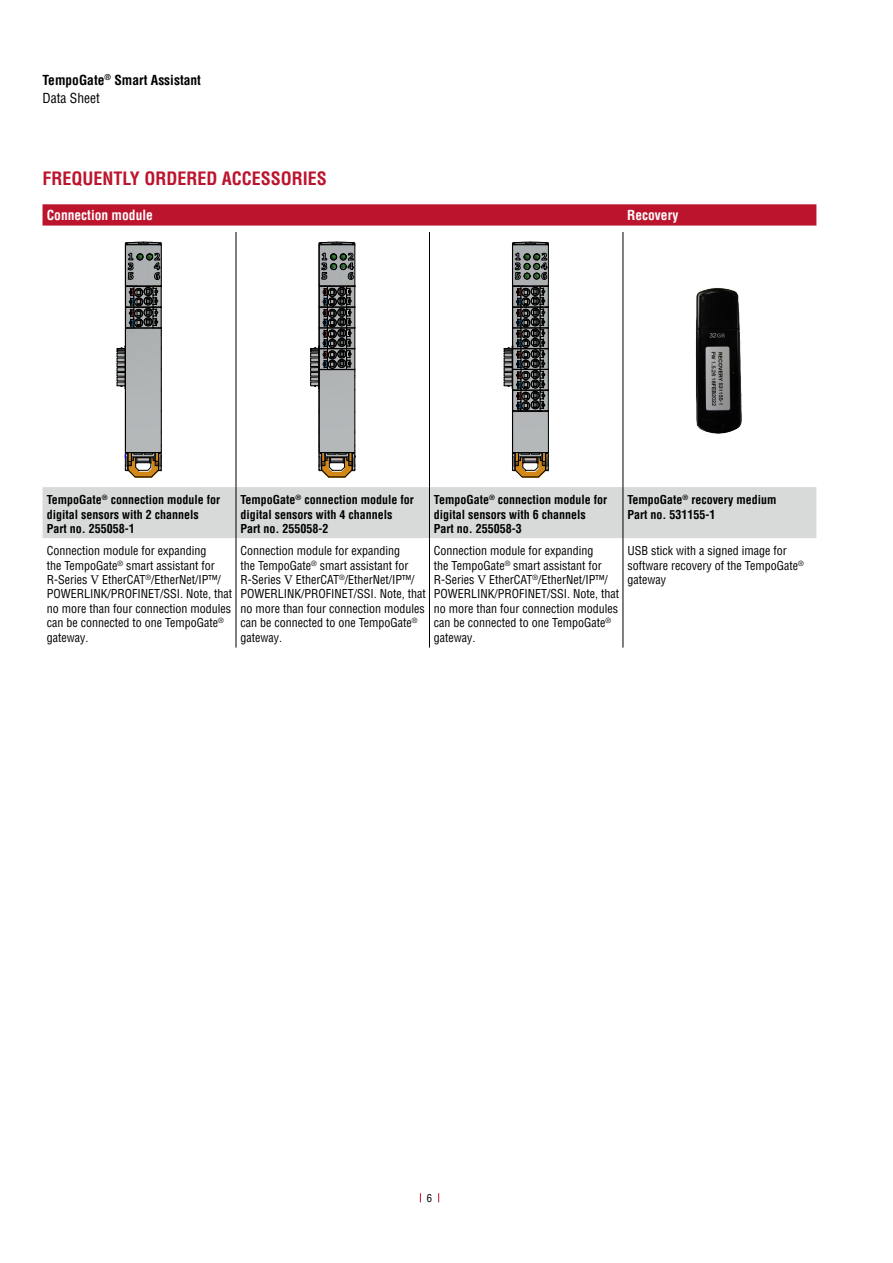
<style>
.page{position:relative;width:893px;height:1263px;background:#fff}
.page>*{position:absolute;margin:0;border:0;box-sizing:border-box;transform-origin:0 0}
.Headlines{font:700 condensed 18px "Helvetica LT Pro";color:#bc142d}
.t1{font:700 condensed 13.5px/18px "Helvetica LT Pro";color:#000}
.Topic_w_o_Alignment{font:700 condensed 13.5px "Helvetica LT Pro";color:#fff}
.t2{font:condensed 12px/14.4px "Helvetica LT Pro";color:#000}
.t3{font:700 condensed 12px/14.4px "Helvetica LT Pro";color:#000}
.t4{font:condensed 10.5px "Helvetica LT Pro";color:#000}
.s1{font-weight:400}
.s2{font-family:"Century Schoolbook";font-stretch:normal}
</style>
<div class="page">
<svg style="left:43px;top:204px;width:773px;height:22px;background:#be1b33"></svg>
<div style="left:43px;top:487px;width:773px;height:51px;background:#d8dada"></div>
<hr style="left:236px;top:232px;width:1px;height:255px;background:#000">
<hr style="left:236px;top:487px;width:1px;height:51px;background:#000">
<hr style="left:236px;top:538px;width:1px;height:109px;background:#000">
<hr style="left:429px;top:232px;width:1px;height:255px;background:#000">
<hr style="left:429px;top:487px;width:1px;height:51px;background:#000">
<hr style="left:623px;top:487px;width:1px;height:51px;background:#000">
<hr style="left:429px;top:538px;width:1px;height:109px;background:#000">
<hr style="left:623px;top:538px;width:1px;height:109px;background:#000">
<hr style="left:623px;top:232px;width:1px;height:255px;background:#000">
<svg style="left:117px;top:242px;width:45px;height:235px;background:#979896"></svg>
<svg style="left:310px;top:242px;width:46px;height:235px"></svg>
<div style="left:340px;top:263px;width:7px;height:7px;border:1px solid #000;border-radius:50%"></div>
<div style="left:330px;top:263px;width:7px;height:7px;border:1px solid #000;border-radius:50%"></div>
<svg style="left:504px;top:242px;width:45px;height:235px"></svg>
<div style="left:533px;top:273px;width:7px;height:6px;border:1px solid #000;border-radius:50%"></div>
<div style="left:524px;top:263px;width:6px;height:7px;border:1px solid #000;border-radius:50%"></div>
<div style="left:533px;top:273px;width:7px;height:7px;border:1px solid #000;border-radius:50%"></div>
<div style="left:533px;top:263px;width:7px;height:7px;border:1px solid #000;border-radius:50%"></div>
<div style="left:523px;top:273px;width:8px;height:7px;border:1px solid #000;border-radius:50%"></div>
<div style="left:523px;top:263px;width:8px;height:7px;border:1px solid #000;border-radius:50%"></div>
<img style="left:695px;top:288px;width:47px;height:146px">
<p class="t1" style="left:43px;top:70px;width:160px">TempoGate<sup>®</sup> Smart Assistant<br><span class="s1">Data Sheet</span></p>
<p class="Headlines" style="left:43px;top:167px;width:286px">FREQUENTLY ORDERED ACCESSORIES</p>
<p class="Topic_w_o_Alignment" style="left:47px;top:206px;width:108px">Connection module</p>
<p class="Topic_w_o_Alignment" style="left:627px;top:206px;width:53px">Recovery</p>
<p class="t3" style="left:47px;top:492px;width:175px">TempoGate<sup>®</sup> connection module for digital sensors with 2 channels<br>Part no. 255058-1</p>
<p class="t3" style="left:240px;top:492px;width:175px">TempoGate<sup>®</sup> connection module for digital sensors with 4 channels<br>Part no. 255058-2</p>
<p class="t3" style="left:434px;top:492px;width:175px">TempoGate<sup>®</sup> connection module for digital sensors with 6 channels<br>Part no. 255058-3</p>
<p class="t3" style="left:627px;top:492px;width:151px">TempoGate<sup>®</sup> recovery medium<br>Part no. 531155-1</p>
<p class="t2" style="left:47px;top:544px;width:187px">Connection module for expanding<br>the TempoGate<sup>®</sup> smart assistant for<br>R-Series <span class="s2">V</span> EtherCAT<sup>®</sup>/EtherNet/IP™/<br>POWERLINK/PROFINET/SSI. Note, that no more than four connection modules can be connected to one TempoGate<sup>® </sup>gateway.</p>
<p class="t2" style="left:240px;top:544px;width:187px">Connection module for expanding<br>the TempoGate<sup>®</sup> smart assistant for<br>R-Series <span class="s2">V</span> EtherCAT<sup>®</sup>/EtherNet/IP™/<br>POWERLINK/PROFINET/SSI. Note, that no more than four connection modules can be connected to one TempoGate<sup>® </sup>gateway.</p>
<p class="t2" style="left:434px;top:544px;width:187px">Connection module for expanding<br>the TempoGate<sup>®</sup> smart assistant for<br>R-Series <span class="s2">V</span> EtherCAT<sup>®</sup>/EtherNet/IP™/<br>POWERLINK/PROFINET/SSI. Note, that no more than four connection modules can be connected to one TempoGate<sup>® </sup>gateway.</p>
<p class="t2" style="left:627px;top:544px;width:178px">USB stick with a signed image for software recovery of the TempoGate<sup>® </sup>gateway</p>
<p class="t4" style="left:427px;top:1191px;width:7px">6</p>
</div>
